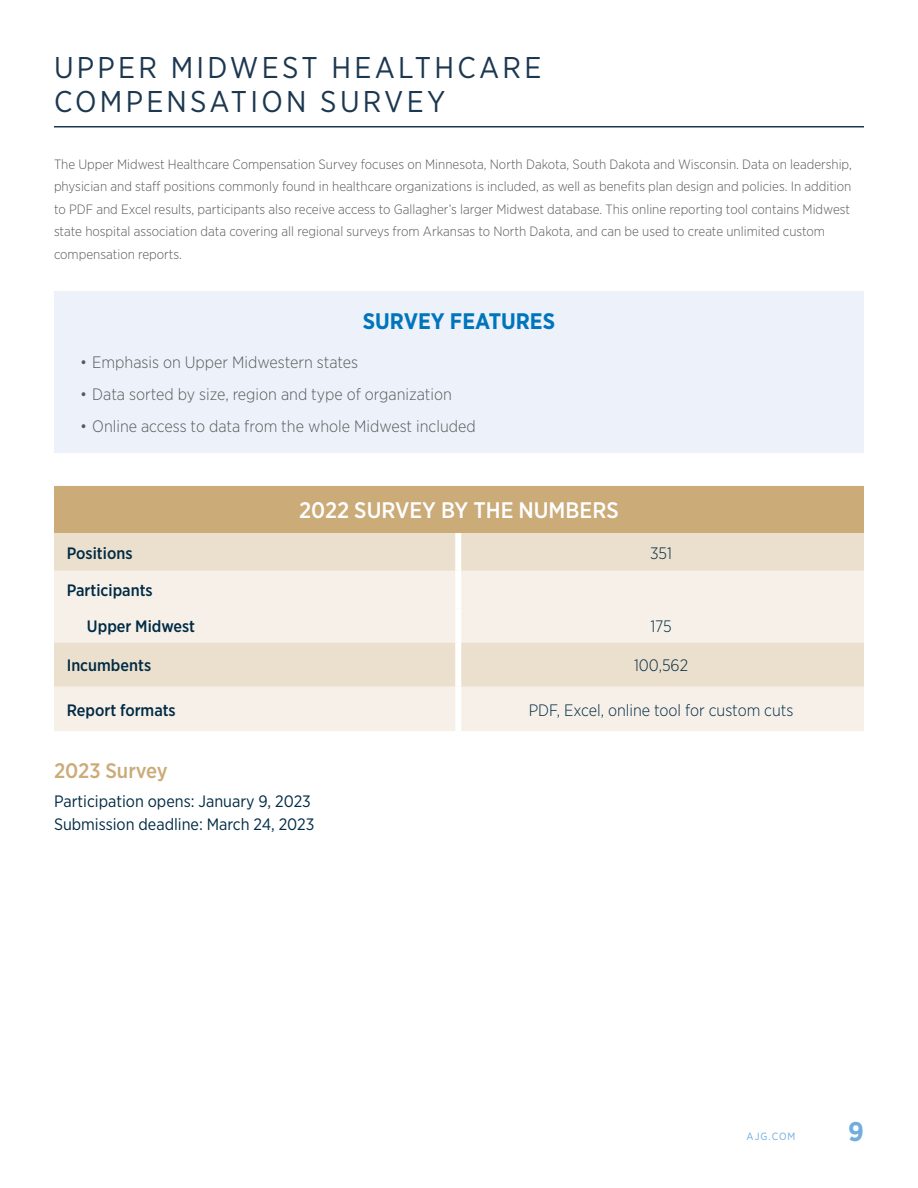
<style>
.page{position:relative;width:918px;height:1188px;background:#fff}
.page>*{position:absolute;margin:0;border:0;box-sizing:border-box;transform-origin:0 0}
.t1{font:30px/34.5px "Gotham Narrow";letter-spacing:.11em;color:#1c3750}
.t2{font:700 27px "Gotham Narrow";color:#70adde}
.t3{font:500 22.5px "Gotham Narrow";color:#fff}
.t4{font:700 22.5px "Gotham Narrow";color:#0075bc}
.t5{font:500 21px "Gotham Narrow";color:#cbab78}
.t6{font:300 16.5px "Gotham Narrow";color:#58595b}
.t7{font:16.5px/22.5px "Gotham Narrow";color:#002b45}
.t8{font:500 16.5px/35.7px "Gotham Narrow";color:#002b45}
.t9{font:300 16.5px "Gotham Narrow";color:#002b45}
.t10{font:300 13.5px/22.5px "Gotham Narrow";color:#58595b}
.t11{font:10.5px "Gotham Narrow";letter-spacing:.1em;color:#70adde}
</style>
<div class="page">
<hr style="left:54px;top:126px;width:810px;height:1px;background:#1c3750">
<div style="left:54px;top:485px;width:810px;height:48px;background:#cbab78"></div>
<div style="left:54px;top:533px;width:810px;height:38px;background:#ebdfcd"></div>
<svg style="left:54px;top:571px;width:810px;height:160px;background:#f2ebe0"></svg>
<div style="left:455px;top:533px;width:6px;height:38px;background:#fff"></div>
<div style="left:455px;top:571px;width:6px;height:38px;background:#fff"></div>
<div style="left:455px;top:609px;width:6px;height:33px;background:#fff"></div>
<div style="left:455px;top:642px;width:6px;height:45px;background:#fff"></div>
<div style="left:455px;top:687px;width:6px;height:44px;background:#fff"></div>
<hr style="left:54px;top:484px;width:404px;height:2px;background:#fff">
<hr style="left:458px;top:484px;width:406px;height:2px;background:#fff">
<div style="left:54px;top:291px;width:810px;height:162px;background:#edf2fa"></div>
<h1 class="t1" style="left:54px;top:50px;width:489px">UPPER MIDWEST HEALTHCARE<br>COMPENSATION SURVEY</h1>
<p class="t10" style="left:54px;top:152px;width:799px">The Upper Midwest Healthcare Compensation Survey focuses on Minnesota, North Dakota, South Dakota and Wisconsin. Data on leadership, physician and staff positions commonly found in healthcare organizations is included, as well as benefits plan design and policies. In addition to PDF and Excel results, participants also receive access to Gallagher’s larger Midwest database. This online reporting tool contains Midwest state hospital association data covering all regional surveys from Arkansas to North Dakota, and can be used to create unlimited custom compensation reports.</p>
<h3 class="t4" style="left:363px;top:307px;width:194px">SURVEY FEATURES</h3>
<p class="t6" style="left:80px;top:352px;width:279px">• Emphasis on Upper Midwestern states</p>
<p class="t6" style="left:80px;top:384px;width:373px">• Data sorted by size, region and type of organization</p>
<p class="t6" style="left:80px;top:417px;width:397px">• Online access to data from the whole Midwest included</p>
<h3 class="t3" style="left:299px;top:496px;width:321px">2022 SURVEY BY THE NUMBERS</h3>
<p class="t8" style="left:67px;top:535px;width:67px">Positions</p>
<p class="t9" style="left:650px;top:543px;width:23px">351</p>
<p class="t8" style="left:87px;top:572px;width:110px;text-indent:-20px">Participants<br>Upper Midwest</p>
<p class="t9" style="left:650px;top:616px;width:23px">175</p>
<p class="t8" style="left:67px;top:647px;width:86px">Incumbents</p>
<p class="t9" style="left:634px;top:655px;width:56px">100,562</p>
<p class="t8" style="left:67px;top:692px;width:111px">Report formats</p>
<p class="t9" style="left:529px;top:700px;width:266px">PDF, Excel, online tool for custom cuts</p>
<h3 class="t5" style="left:54px;top:757px;width:115px">2023 Survey</h3>
<p class="t7" style="left:54px;top:790px;width:262px">Participation opens: January 9, 2023<br>Submission deadline: March 24, 2023</p>
<p class="t11" style="left:747px;top:1130px;width:50px">AJG.COM</p>
<h2 class="t2" style="left:848px;top:1114px;width:17px">9</h2>
</div>
